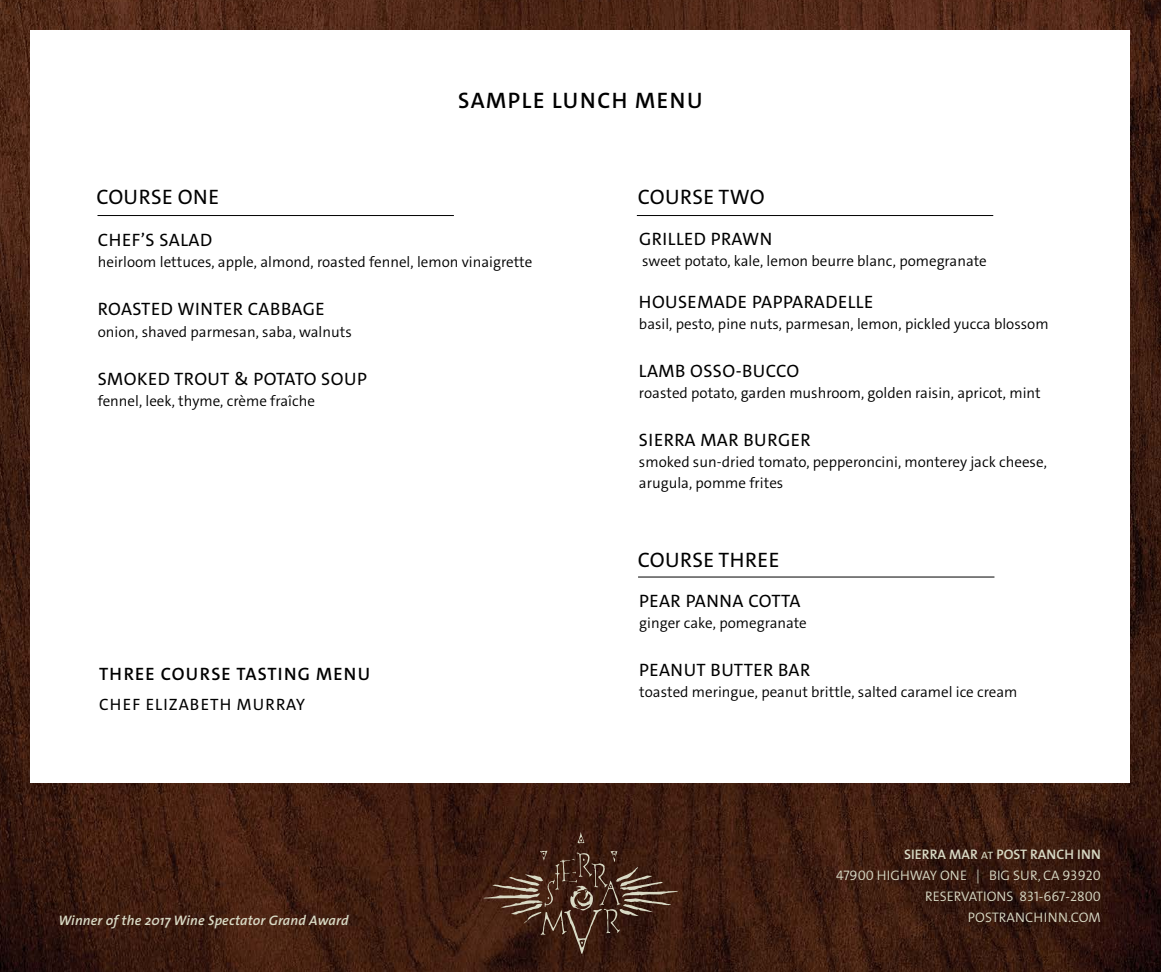
<style>
.page{position:relative;width:1161px;height:972px;background:#fff}
.page>*{position:absolute;margin:0;border:0;box-sizing:border-box;transform-origin:0 0}
.t1{font:600 22.5px "The Sans C5";letter-spacing:.07em;color:#000}
.t2{font:21px "The Sans C5";letter-spacing:.02em;color:#000}
.t3{font:18px "The Sans C5";letter-spacing:.025em;color:#000}
.t4{font:600 18px "The Sans C5";letter-spacing:.07em;color:#000}
.t5{font:16.5px "The Sans C5";letter-spacing:.07em;color:#000}
.t6{font:300 15px/21px "The Sans C5";color:#000}
.t7{font:300 13.8px/21px "The Sans";color:#d9dac5;text-align:right}
.t8{font:italic 600 13.8px "The Sans";letter-spacing:.01em;color:#d9dac5}
.s1{font-family:"The Sans Semi Bold Caps";font-weight:400}
.s2{font-weight:600}
.s3{font-family:"The Sans Semi Light Caps";font-weight:400}
</style>
<div class="page">
<img style="left:0;top:0;width:1161px;height:972px">
<div style="left:31px;top:30px;width:1099px;height:753px;background:#fff"></div>
<hr style="left:98px;top:215px;width:356px;height:1px;background:#000">
<hr style="left:638px;top:577px;width:356px;height:1px;background:#000">
<hr style="left:637px;top:215px;width:356px;height:1px;background:#000">
<svg style="left:577px;top:832px;width:7px;height:12px"></svg>
<svg style="left:483px;top:850px;width:195px;height:104px;background:#4b2e21"></svg>
<h1 class="t1" style="left:458px;top:86px;width:246px">SAMPLE LUNCH MENU</h1>
<h2 class="t2" style="left:96px;top:183px;width:124px">COURSE ONE</h2>
<h2 class="t2" style="left:638px;top:183px;width:129px">COURSE TWO</h2>
<p class="t3" style="left:98px;top:228px;width:116px">CHEF’S SALAD</p>
<p class="t6" style="left:98px;top:252px;width:436px">heirloom lettuces, apple, almond, roasted fennel, lemon vinaigrette</p>
<p class="t3" style="left:98px;top:298px;width:228px">ROASTED WINTER CABBAGE</p>
<p class="t6" style="left:98px;top:322px;width:255px">onion, shaved parmesan, saba, walnuts</p>
<p class="t3" style="left:98px;top:367px;width:271px">SMOKED TROUT &amp; POTATO SOUP</p>
<p class="t6" style="left:98px;top:391px;width:219px">fennel, leek, thyme, crème fraîche</p>
<p class="t4" style="left:99px;top:663px;width:273px">THREE COURSE TASTING MENU</p>
<p class="t5" style="left:99px;top:694px;width:207px">CHEF ELIZABETH MURRAY</p>
<p class="t8" style="left:58px;top:909px;width:292px">Winner of the 2017 Wine Spectator Grand Award</p>
<p class="t3" style="left:639px;top:228px;width:135px">GRILLED PRAWN</p>
<p class="t6" style="left:642px;top:251px;width:346px">sweet potato, kale, lemon beurre blanc, pomegranate</p>
<p class="t3" style="left:639px;top:291px;width:236px">HOUSEMADE PAPPARADELLE</p>
<p class="t6" style="left:639px;top:314px;width:411px">basil, pesto, pine nuts, parmesan, lemon, pickled yucca blossom</p>
<p class="t3" style="left:639px;top:360px;width:162px">LAMB OSSO-BUCCO</p>
<p class="t6" style="left:639px;top:383px;width:403px">roasted potato, garden mushroom, golden raisin, apricot, mint</p>
<p class="t3" style="left:639px;top:429px;width:173px">SIERRA MAR BURGER</p>
<p class="t6" style="left:639px;top:452px;width:409px">smoked sun-dried tomato, pepperoncini, monterey jack cheese, arugula, pomme frites</p>
<h2 class="t2" style="left:638px;top:547px;width:143px">COURSE THREE</h2>
<p class="t3" style="left:639px;top:590px;width:163px">PEAR PANNA COTTA</p>
<p class="t6" style="left:639px;top:613px;width:169px">ginger cake, pomegranate</p>
<p class="t3" style="left:639px;top:659px;width:173px">PEANUT BUTTER BAR</p>
<p class="t6" style="left:639px;top:682px;width:380px">toasted meringue, peanut brittle, salted caramel ice cream</p>
<p class="t7" style="left:836px;top:844px;width:266px"><span class="s1">SIERRA M</span><span class="s2">AR</span> <span class="s3">at</span> <span class="s2">POST RANCH INN<br></span><span class="s3">47900</span> HIGHWAY ONE | BIG SUR, CA <span class="s3">93920<br></span>RESERVATIONS <span class="s3">831-667-2800<br></span>POSTRANCHINN.COM</p>
</div>
